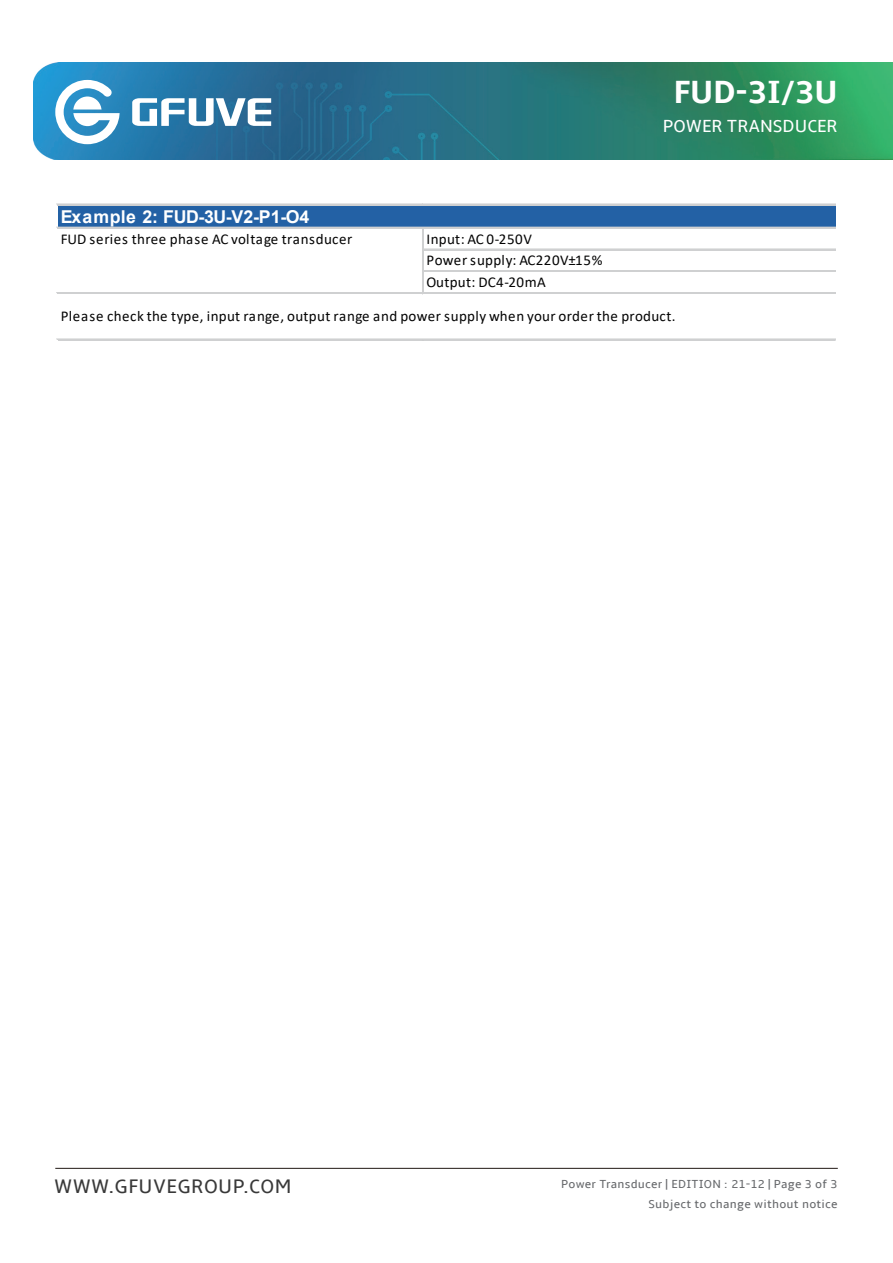
<style>
.page{position:relative;width:893px;height:1263px;background:#fff}
.page>*{position:absolute;margin:0;border:0;box-sizing:border-box;transform-origin:0 0}
.t1{font:700 33px "Amble";color:#fff}
.t2{font:20.1px "Amble";letter-spacing:.02em;color:#393939}
.t3{font:18px "Amble";color:#fff}
.t4{font:700 17.7px "Arial";letter-spacing:.015em;color:#fff}
.t5{font:15px/21.8px "Calibri";letter-spacing:.02em;color:#030303}
.t6{font:12px/19.8px "Amble";letter-spacing:.02em;color:#67696c;text-align:right}
</style>
<div class="page">
<img style="left:33px;top:63px;width:860px;height:97px">
<svg style="left:55px;top:80px;width:65px;height:64px"></svg>
<svg style="left:132px;top:98px;width:139px;height:28px"></svg>
<hr style="left:55px;top:1168px;width:783px;height:1px;background:#211814">
<div style="left:58px;top:205px;width:779px;height:23px;background:#2361a5"></div>
<hr style="left:57px;top:204px;width:780px;height:1px;background:#cfd0d1">
<hr style="left:57px;top:227px;width:780px;height:1px;background:#cfd0d1">
<hr style="left:424px;top:249px;width:413px;height:1px;background:#cfd0d1">
<hr style="left:424px;top:270px;width:413px;height:1px;background:#cfd0d1">
<hr style="left:424px;top:271px;width:413px;height:1px;background:#cfd0d1">
<hr style="left:57px;top:292px;width:780px;height:1px;background:#cfd0d1">
<hr style="left:57px;top:293px;width:780px;height:1px;background:#cfd0d1">
<hr style="left:422px;top:228px;width:2px;height:66px;background:#cfd0d1">
<hr style="left:57px;top:339px;width:780px;height:1px;background:#cfd0d1">
<p class="t4" style="left:61px;top:210px;width:250px">Example 2: FUD-3U-V2-P1-O4</p>
<p class="t5" style="left:61px;top:229px;width:293px">FUD series three phase AC voltage transducer</p>
<p class="t5" style="left:427px;top:229px;width:177px">Input: AC 0-250V<br>Power supply: AC220V±15%<br>Output: DC4-20mA</p>
<h1 class="t1" style="left:674px;top:73px;width:165px">FUD-3I/3U</h1>
<p class="t3" style="left:663px;top:119px;width:176px">POWER TRANSDUCER</p>
<p class="t5" style="left:61px;top:306px;width:616px">Please check the type, input range, output range and power supply when your order the product.</p>
<h2 class="t2" style="left:54px;top:1178px;width:239px">WWW.GFUVEGROUP.COM</h2>
<p class="t6" style="left:561px;top:1175px;width:278px">Power Transducer | EDITION : 21-12 | Page 3 of 3<br>Subject to change without notice</p>
</div>
